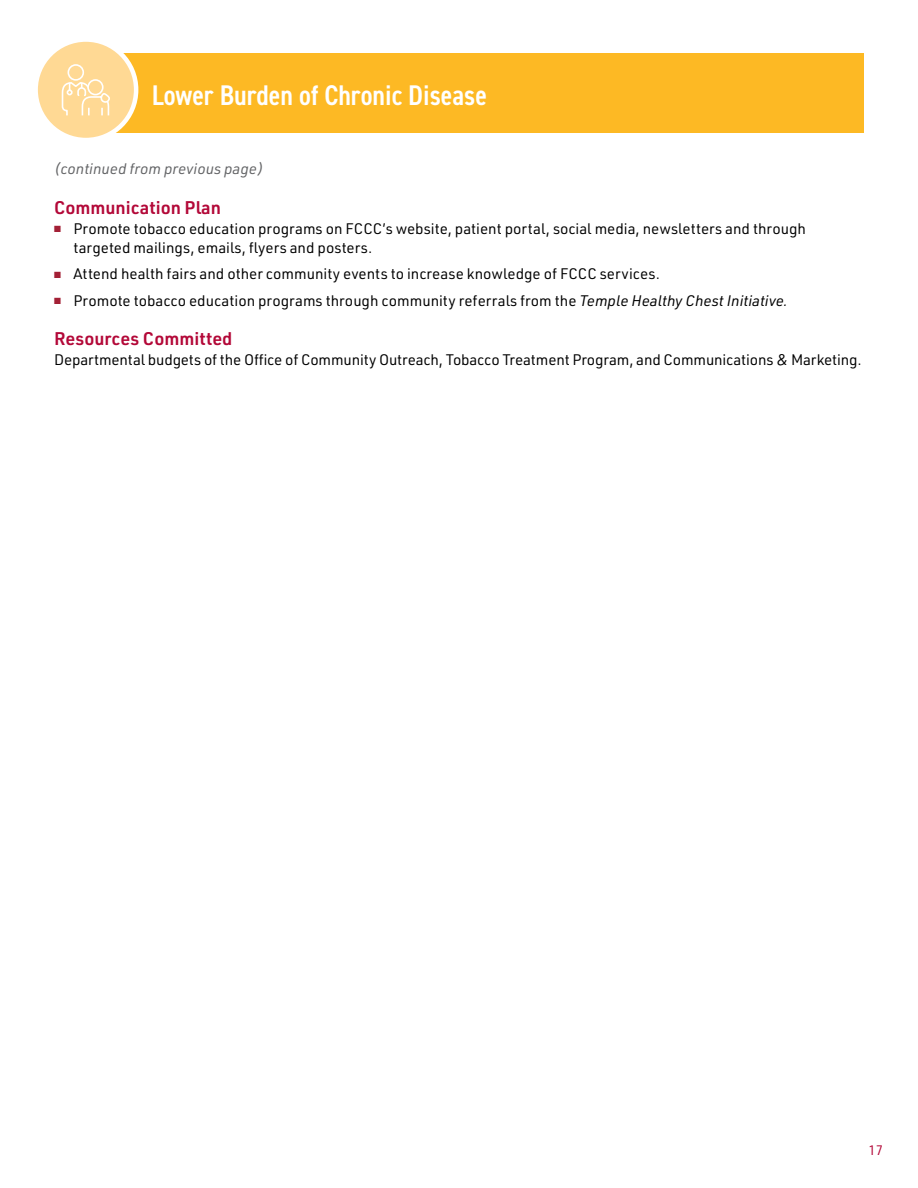
<style>
.page{position:relative;width:918px;height:1188px;background:#fff}
.page>*{position:absolute;margin:0;border:0;box-sizing:border-box;transform-origin:0 0}
.t1{font:600 condensed 28.5px "DIN2014";color:#fff}
.t2{font:600 18px "URWDIN";color:#b30838}
.t3{font:15px/19.5px "URWDIN";color:#000}
.t4{font:italic 15px "URWDIN";color:#636466}
.t5{font:13.5px "URWDIN";color:#b30838}
.s1{color:#a32036}
.s2{font-style:italic}
</style>
<div class="page">
<div style="left:76px;top:54px;width:788px;height:79px;background:#fdb924"></div>
<div style="left:36px;top:40px;width:100px;height:100px;background:#ffd994;border-radius:50%"></div>
<svg style="left:61px;top:64px;width:49px;height:52px"></svg>
<div style="left:33px;top:37px;width:105px;height:105px;border:4px solid #fff;border-radius:50%"></div>
<h1 class="t1" style="left:152px;top:76px;width:337px">Lower Burden of Chronic Disease</h1>
<p class="t4" style="left:54px;top:159px;width:211px">(continued from previous page)</p>
<p class="t2" style="left:54px;top:196px;width:169px">Communication Plan</p>
<p class="t3" style="left:74px;top:218px;width:734px;text-indent:-19px"><span class="s1">■</span> Promote tobacco education programs on FCCC’s website, patient portal, social media, newsletters and through targeted mailings, emails, flyers and posters.</p>
<p class="t3" style="left:54px;top:264px;width:604px"><span class="s1">■</span> Attend health fairs and other community events to increase knowledge of FCCC services.</p>
<p class="t3" style="left:54px;top:290px;width:735px"><span class="s1">■</span> Promote tobacco education programs through community referrals from the <span class="s2">Temple Healthy Chest Initiative.</span></p>
<p class="t2" style="left:54px;top:327px;width:180px">Resources Committed</p>
<p class="t3" style="left:54px;top:349px;width:806px">Departmental budgets of the Office of Community Outreach, Tobacco Treatment Program, and Communications &amp; Marketing.</p>
<p class="t5" style="left:868px;top:1141px;width:16px">17</p>
</div>
